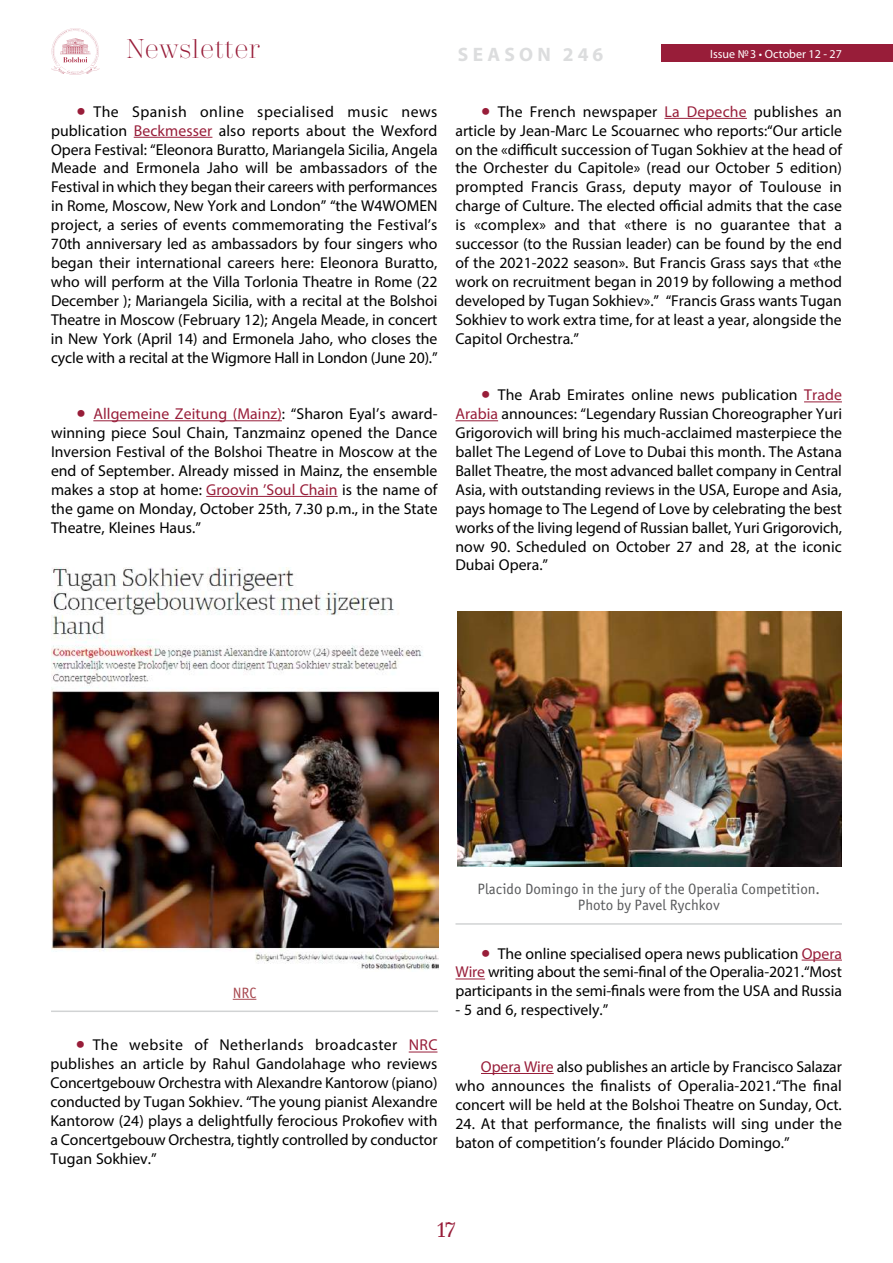
<style>
.page{position:relative;width:893px;height:1263px;background:#fff}
.page>*{position:absolute;margin:0;border:0;box-sizing:border-box;transform-origin:0 0}
.t1{font:300 27px "Trivia Serif";color:#981d39}
.t2{font:21px "Trivia Serif 10 Demo";color:#981d39}
.t3{font:700 19.5px "Myriad Pro";letter-spacing:.22em;color:#dcddde}
.t4{font:15.75px/18.9px "Myriad Pro";color:#000;text-align:justify}
.t5{font:15px/16.5px "Officina Sans Book ITC";color:#58595b;text-align:center}
.t6{font:15px "Officina Sans Book ITC";color:#a84a51}
.t7{font:12px "Myriad Pro";color:#fff}
.s1{font-size:33px;color:#981d39}
.s2{color:#981d39}
</style>
<div class="page">
<div style="left:661px;top:45px;width:232px;height:17px;background:#981d39"></div>
<svg style="left:51px;top:28px;width:49px;height:47px"></svg>
<hr style="left:134px;top:137px;width:78px;height:1px;background:#981d39">
<hr style="left:93px;top:420px;width:189px;height:1px;background:#981d39">
<hr style="left:206px;top:496px;width:132px;height:1px;background:#981d39">
<img style="left:51px;top:567px;width:387px;height:403px">
<hr style="left:51px;top:1010px;width:387px;height:2px;background:#d1d3d4">
<svg style="left:233px;top:999px;width:23px;height:1px"></svg>
<svg style="left:409px;top:1051px;width:28px;height:1px"></svg>
<hr style="left:664px;top:118px;width:83px;height:1px;background:#981d39">
<hr style="left:804px;top:401px;width:38px;height:1px;background:#981d39">
<hr style="left:455px;top:420px;width:43px;height:1px;background:#981d39">
<img style="left:458px;top:611px;width:384px;height:255px">
<hr style="left:455px;top:923px;width:387px;height:2px;background:#d1d3d4">
<hr style="left:802px;top:960px;width:40px;height:1px;background:#981d39">
<hr style="left:455px;top:978px;width:30px;height:1px;background:#981d39">
<hr style="left:481px;top:1073px;width:73px;height:1px;background:#981d39">
<h1 class="t1" style="left:126px;top:35px;width:135px">Newsletter</h1>
<p class="t7" style="left:710px;top:46px;width:133px">Issue №3 • October 12 - 27</p>
<p class="t3" style="left:458px;top:41px;width:147px">SEASON 246</p>
<p class="t4" style="left:51px;top:102px;width:388px;text-indent:26px"><span class="s1">•</span> The Spanish online specialised music news publication <span class="s2">Beckmesser</span> also reports about the Wexford Opera Festival: “Eleonora Buratto, Mariangela Sicilia, Angela Meade and Ermonela Jaho will be ambassadors of the Festival in which they began their careers with performances in Rome, Moscow, New York and London” “the W4WOMEN project, a series of events commemorating the Festival’s 70th anniversary led as ambassadors by four singers who began their international careers here: Eleonora Buratto, who will perform at the Villa Torlonia Theatre in Rome (22<br>December ); Mariangela Sicilia, with a recital at the Bolshoi Theatre in Moscow (February 12); Angela Meade, in concert in New York (April 14) and Ermonela Jaho, who closes the cycle with a recital at the Wigmore Hall in London (June 20).”</p>
<p class="t4" style="left:51px;top:404px;width:388px;text-indent:26px"><span class="s1">•</span> <span class="s2">Allgemeine Zeitung (Mainz)</span>: “Sharon Eyal’s award&shy;winning piece Soul Chain, Tanzmainz opened the Dance Inversion Festival of the Bolshoi Theatre in Moscow at the end of September. Already missed in Mainz, the ensemble makes a stop at home: <span class="s2">Groovin ’Soul Chain</span> is the name of the game on Monday, October 25th, 7.30 p.m., in the State Theatre, Kleines Haus.”</p>
<p class="t4" style="left:455px;top:102px;width:388px;text-indent:26px"><span class="s1">•</span> The French newspaper <span class="s2">La Depeche</span> publishes an article by Jean-Marc Le Scouarnec who reports:“Our article on the «difficult succession of Tugan Sokhiev at the head of the Orchester du Capitole» (read our October 5 edition) prompted Francis Grass, deputy mayor of Toulouse in charge of Culture. The elected official admits that the case is «complex» and that «there is no guarantee that a successor (to the Russian leader) can be found by the end of the 2021-2022 season». But Francis Grass says that «the work on recruitment began in 2019 by following a method developed by Tugan Sokhiev».” “Francis Grass wants Tugan Sokhiev to work extra time, for at least a year, alongside the Capitol Orchestra.”</p>
<p class="t4" style="left:455px;top:385px;width:388px;text-indent:26px"><span class="s1">•</span> The Arab Emirates online news publication <span class="s2">Trade Arabia</span> announces: “Legendary Russian Choreographer Yuri Grigorovich will bring his much-acclaimed masterpiece the ballet The Legend of Love to Dubai this month. The Astana Ballet Theatre, the most advanced ballet company in Central Asia, with outstanding reviews in the USA, Europe and Asia, pays homage to The Legend of Love by celebrating the best works of the living legend of Russian ballet, Yuri Grigorovich, now 90. Scheduled on October 27 and 28, at the iconic Dubai Opera.”</p>
<p class="t6" style="left:233px;top:984px;width:25px">NRC</p>
<p class="t4" style="left:50px;top:1035px;width:389px;text-indent:26px"><span class="s1">•</span> The website of Netherlands broadcaster <span class="s2">NRC </span>publishes an article by Rahul Gandolahage who reviews Concertgebouw Orchestra with Alexandre Kantorow (piano) conducted by Tugan Sokhiev. “The young pianist Alexandre Kantorow (24) plays a delightfully ferocious Prokofiev with a Concertgebouw Orchestra, tightly controlled by conductor Tugan Sokhiev.”</p>
<p class="t5" style="left:477px;top:881px;width:344px">Placido Domingo in the jury of the Operalia Competition.<br>Photo by Pavel Rychkov</p>
<p class="t4" style="left:455px;top:943px;width:388px;text-indent:26px"><span class="s1">•</span> The online specialised opera news publication <span class="s2">Opera Wire</span> writing about the semi-final of the Operalia-2021.“Most participants in the semi-finals were from the USA and Russia</p>
<p class="t4" style="left:455px;top:1000px;width:154px">- 5 and 6, respectively.”</p>
<p class="t4" style="left:455px;top:1057px;width:388px;text-indent:26px"><span class="s2">Opera Wire</span> also publishes an article by Francisco Salazar who announces the finalists of Operaliа-2021.“The final concert will be held at the Bolshoi Theatre on Sunday, Oct.</p>
<p class="t4" style="left:455px;top:1114px;width:388px">24. At that performance, the finalists will sing under the baton of competition’s founder Plácido Domingo.”</p>
<h2 class="t2" style="left:437px;top:1217px;width:20px">17</h2>
</div>
